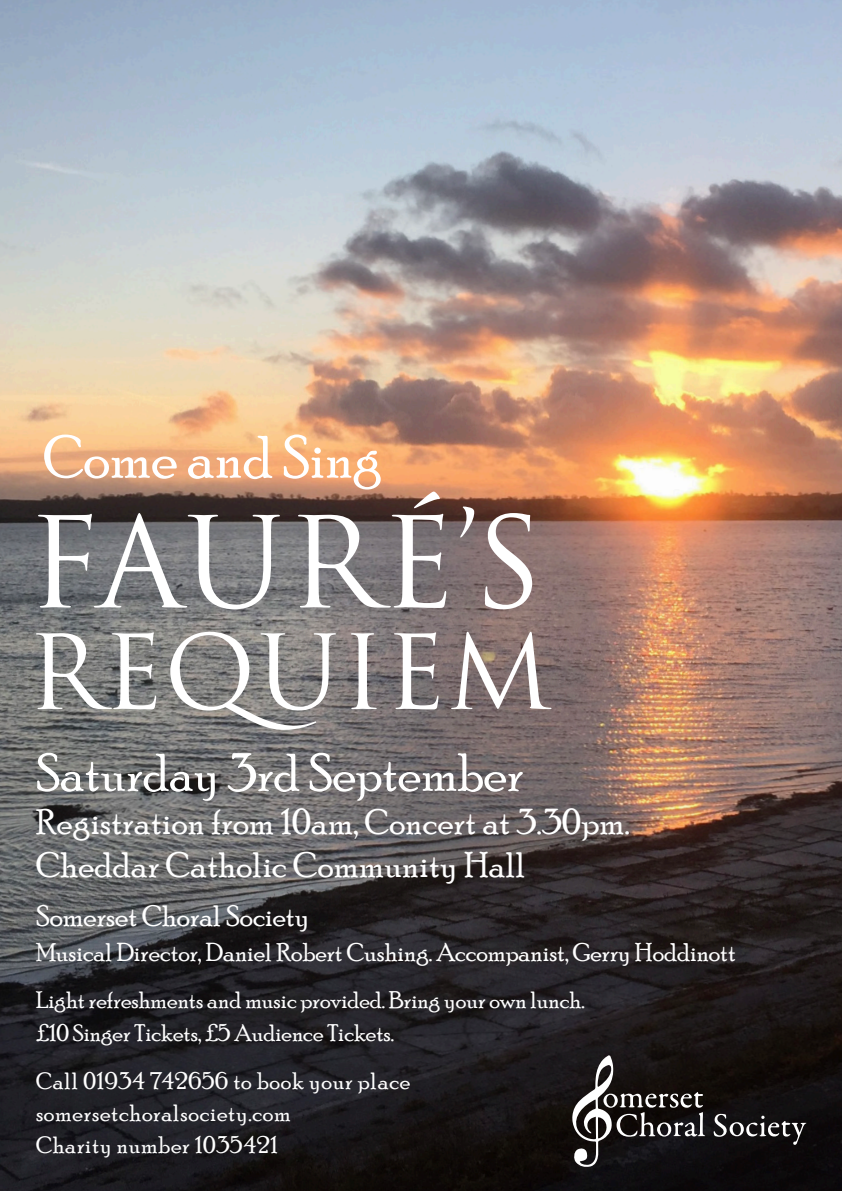
<style>
.page{position:relative;width:842px;height:1191px;background:#fff}
.page>*{position:absolute;margin:0;border:0;box-sizing:border-box;transform-origin:0 0}
.t1{font:60px "Poor Richard";color:#fff}
.t2{font:53px "Poor Richard";color:#fff}
.t3{font:36px "Poor Richard";letter-spacing:.01em;color:#fff}
.t4{font:30px "Poor Richard";color:#fff}
.t5{font:26px "Poor Richard";color:#fff}
.t6{font:24px "Poor Richard";color:#fff}
.t7{font:24px "Poor Richard";letter-spacing:.03em;color:#fff}
</style>
<div class="page">
<img style="left:0;top:0;width:842px;height:1191px">
<svg style="left:572px;top:1055px;width:133px;height:112px;background:#383535"></svg>
<svg style="left:713px;top:1113px;width:93px;height:31px;background:#393738"></svg>
<svg style="left:36px;top:632px;width:515px;height:98px"></svg>
<svg style="left:38px;top:491px;width:494px;height:118px"></svg>
<p class="t1" style="left:43px;top:423px;width:340px">Come and Sing</p>
<p class="t2" style="left:36px;top:742px;width:489px">Saturday 3rd September</p>
<p class="t3" style="left:36px;top:801px;width:595px">Registration from 10am, Concert at 3.30pm.</p>
<p class="t3" style="left:36px;top:844px;width:491px">Cheddar Catholic Community Hall</p>
<p class="t4" style="left:36px;top:898px;width:275px">Somerset Choral Society</p>
<p class="t5" style="left:36px;top:937px;width:701px">Musical Director, Daniel Robert Cushing. Accompanist, Gerry Hoddinott</p>
<p class="t6" style="left:36px;top:986px;width:550px">Light refreshments and music provided. Bring your own lunch.</p>
<p class="t6" style="left:36px;top:1019px;width:360px">£10 Singer Tickets, £5 Audience Tickets.</p>
<p class="t7" style="left:36px;top:1067px;width:376px">Call 01934 742656 to book your place</p>
<p class="t7" style="left:36px;top:1099px;width:256px">somersetchoralsociety.com</p>
<p class="t7" style="left:36px;top:1131px;width:243px">Charity number 1035421</p>
</div>
